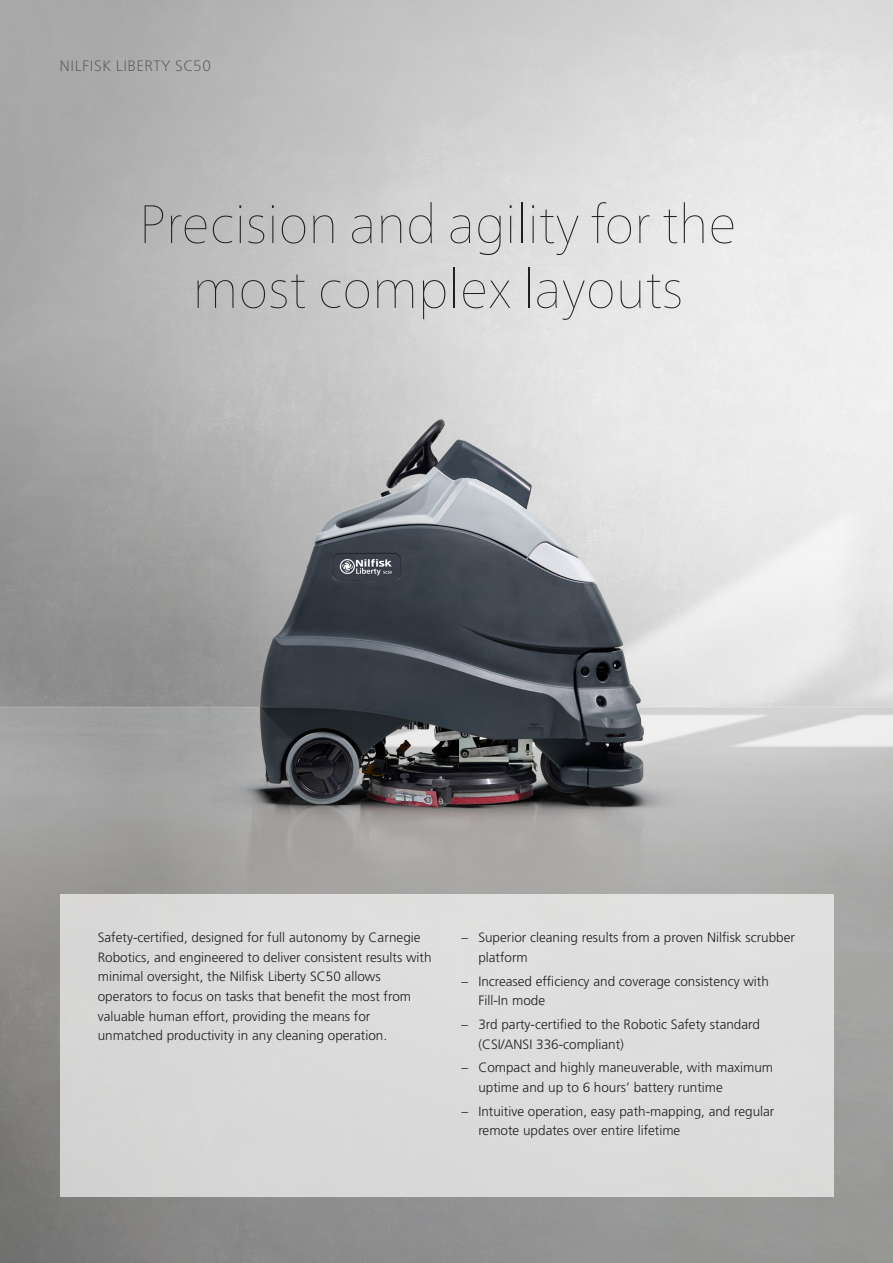
<style>
.page{position:relative;width:893px;height:1263px;background:#fff}
.page>*{position:absolute;margin:0;border:0;box-sizing:border-box;transform-origin:0 0}
.Headlines_-_black{font:200 54px/64.8px "Frutiger Neue LT Pro";color:#231f20;text-align:center}
.t1{font:100 15px "Frutiger Neue LT Pro";letter-spacing:.04em;color:#4a4f55}
.Body_text{font:300 13.5px/19.5px "Frutiger LT Std";color:#231f20}
</style>
<div class="page">
<img style="left:0;top:0;width:893px;height:1263px">
<div style="left:60px;top:894px;width:773px;height:303px;background:#dcdcdc"></div>
<p class="t1" style="left:60px;top:57px;width:153px">NILFISK LIBERTY SC50</p>
<p class="Headlines_-_black" style="left:140px;top:192px;width:598px">Precision and agility for the most complex layouts</p>
<p class="Body_text" style="left:98px;top:928px;width:335px">Safety-certified, designed for full autonomy by Carnegie Robotics, and engineered to deliver consistent results with minimal oversight, the Nilfisk Liberty SC50 allows operators to focus on tasks that benefit the most from valuable human effort, providing the means for unmatched productivity in any cleaning operation.</p>
<p class="Body_text" style="left:478px;top:928px;width:318px;text-indent:-17px">– Superior cleaning results from a proven Nilfisk scrubber platform</p>
<p class="Body_text" style="left:478px;top:971px;width:292px;text-indent:-17px">– Increased efficiency and coverage consistency with<br>Fill-In mode</p>
<p class="Body_text" style="left:478px;top:1015px;width:283px;text-indent:-17px">– 3rd party-certified to the Robotic Safety standard (CSI/ANSI 336-compliant)</p>
<p class="Body_text" style="left:478px;top:1058px;width:296px;text-indent:-17px">– Compact and highly maneuverable, with maximum uptime and up to 6 hours’ battery runtime</p>
<p class="Body_text" style="left:478px;top:1101px;width:298px;text-indent:-17px">– Intuitive operation, easy path-mapping, and regular remote updates over entire lifetime</p>
</div>
